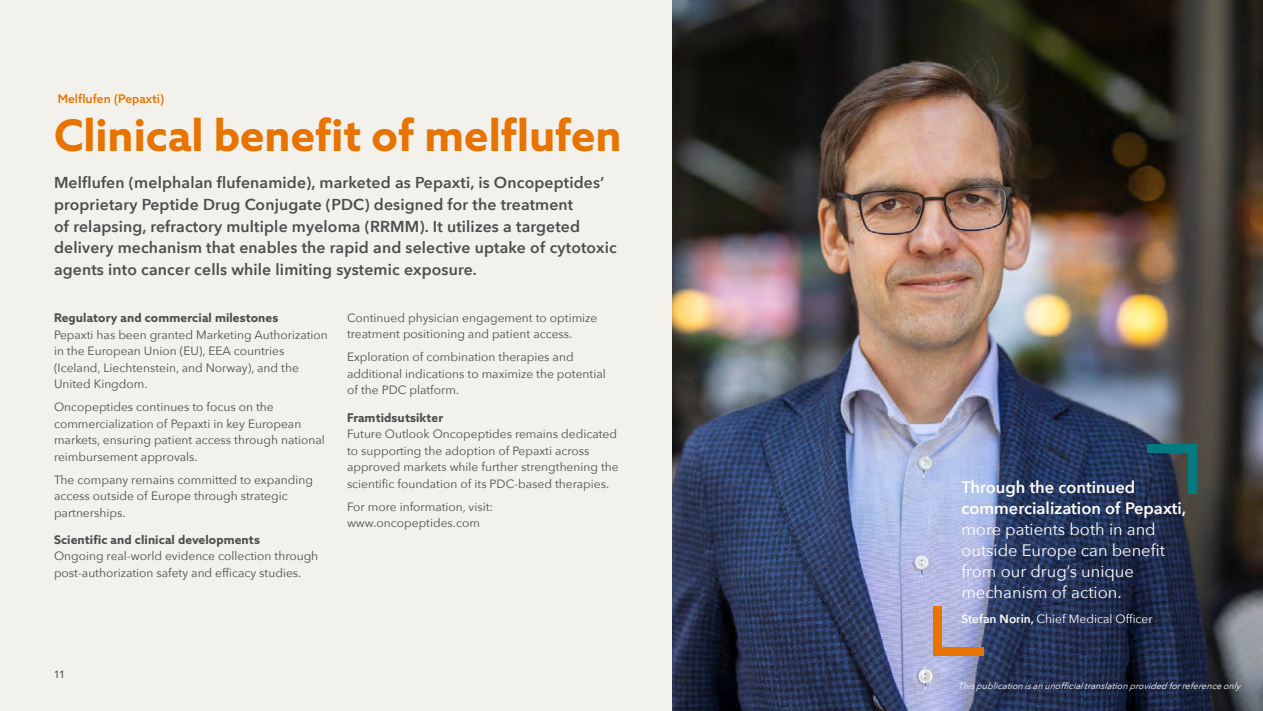
<style>
.page{position:relative;width:1263px;height:711px;background:#fff}
.page>*{position:absolute;margin:0;border:0;box-sizing:border-box;transform-origin:0 0}
.t1{font:700 43.5px "Azo Sans";color:#e77300}
.t2{font:16.5px/21px "Avenir Next";color:#fff}
.t3{font:600 16.5px/21px "Avenir Next";color:#fff}
.t4{font:600 15.75px/21.8px "Avenir Next";letter-spacing:.01em;color:#4d4d4f}
.t5{font:12px/16.5px "Avenir Next";color:#4d4d4f}
.t6{font:700 12px "Azo Sans";letter-spacing:.01em;color:#4d4d4f}
.t7{font:12px "Avenir Next";color:#fff}
.t8{font:500 12px "Azo Sans";color:#e77300}
.t9{font:10.5px "Azo Sans";color:#4d4d4f}
.t10{font:italic 9px "Avenir Next";letter-spacing:.015em;color:#fff}
.s1{font-weight:600}
</style>
<div class="page">
<div style="left:0;top:0;width:1263px;height:710px;background:#f3f1eb"></div>
<img style="left:673px;top:0;width:590px;height:710px">
<div style="left:934px;top:605px;width:8px;height:50px;background:#e77300"></div>
<div style="left:934px;top:647px;width:49px;height:8px;background:#e77300"></div>
<div style="left:1189px;top:444px;width:8px;height:49px;background:#037b80"></div>
<div style="left:1147px;top:444px;width:50px;height:8px;background:#037b80"></div>
<p class="t8" style="left:58px;top:91px;width:108px">Melflufen (Pepaxti)</p>
<h1 class="t1" style="left:54px;top:107px;width:569px">Clinical benefit of melflufen</h1>
<p class="t4" style="left:54px;top:171px;width:564px">Melflufen (melphalan flufenamide), marketed as Pepaxti, is Oncopeptides’ proprietary Peptide Drug Conjugate (PDC) designed for the treatment<br>of relapsing, refractory multiple myeloma (RRMM). It utilizes a targeted delivery mechanism that enables the rapid and selective uptake of cytotoxic agents into cancer cells while limiting systemic exposure.</p>
<p class="t6" style="left:54px;top:310px;width:226px">Regulatory and commercial milestones</p>
<p class="t5" style="left:54px;top:325px;width:275px">Pepaxti has been granted Marketing Authorization in the European Union (EU), EEA countries (Iceland, Liechtenstein, and Norway), and the United Kingdom.</p>
<p class="t5" style="left:54px;top:398px;width:272px">Oncopeptides continues to focus on the commercialization of Pepaxti in key European markets, ensuring patient access through national reimbursement approvals.</p>
<p class="t5" style="left:54px;top:470px;width:260px">The company remains committed to expanding access outside of Europe through strategic partnerships.</p>
<p class="t6" style="left:54px;top:531px;width:207px">Scientific and clinical developments</p>
<p class="t5" style="left:54px;top:547px;width:266px">Ongoing real-world evidence collection through post-authorization safety and efficacy studies.</p>
<p class="t5" style="left:347px;top:309px;width:252px">Continued physician engagement to optimize treatment positioning and patient access.</p>
<p class="t5" style="left:347px;top:348px;width:260px">Exploration of combination therapies and additional indications to maximize the potential of the PDC platform.</p>
<p class="t6" style="left:347px;top:409px;width:98px">Framtidsutsikter</p>
<p class="t5" style="left:347px;top:425px;width:273px">Future Outlook Oncopeptides remains dedicated to supporting the adoption of Pepaxti across approved markets while further strengthening the scientific foundation of its PDC-based therapies.</p>
<p class="t5" style="left:347px;top:497px;width:148px">For more information, visit: www.oncopeptides.com</p>
<p class="t9" style="left:54px;top:667px;width:12px">11</p>
<h2 class="t3" style="left:961px;top:475px;width:226px">Through the continued commercialization of Pepaxti,</h2>
<h2 class="t2" style="left:961px;top:517px;width:205px">more patients both in and outside Europe can benefit from our drug’s unique mechanism of action.</h2>
<p class="t7" style="left:961px;top:608px;width:193px"><span class="s1">Stefan Norin,</span> Chief Medical Officer</p>
<p class="t10" style="left:958px;top:677px;width:284px">Thispublication isan unofficialtranslation provided forreference only</p>
</div>
